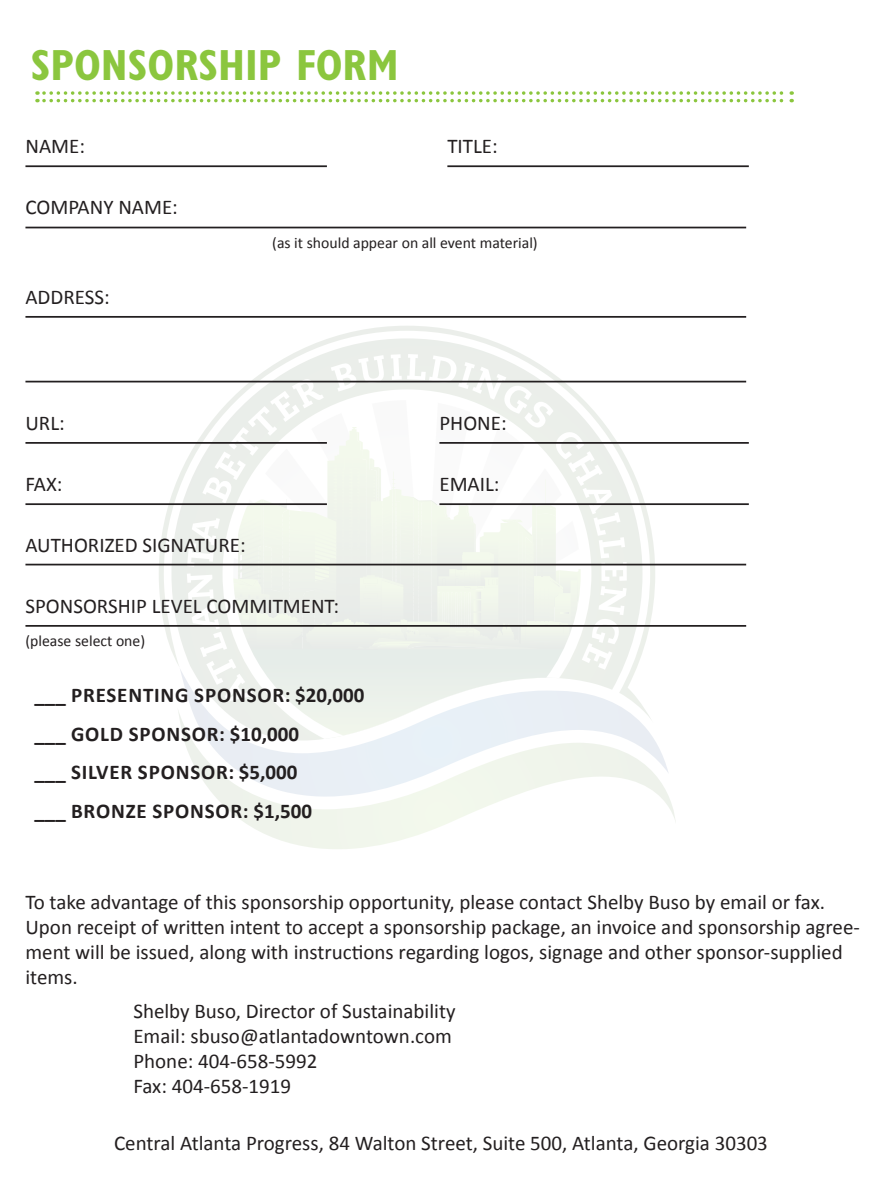
<style>
.page{position:relative;width:882px;height:1197px;background:#fff}
.page>*{position:absolute;margin:0;border:0;box-sizing:border-box;transform-origin:0 0}
.t1{font:700 condensed 43.75px "Gill Sans";color:#8bc63e}
.t2{font:21px/25.2px "Calibri";color:#231f20}
.t3{font:700 21px "Calibri";letter-spacing:.04em;color:#231f20}
.t4{font:15.75px "Calibri";color:#231f20}
</style>
<div class="page">
<svg style="left:159px;top:326px;width:496px;height:323px"></svg>
<svg style="left:171px;top:338px;width:472px;height:330px"></svg>
<svg style="left:178px;top:711px;width:498px;height:138px"></svg>
<svg style="left:180px;top:668px;width:489px;height:129px"></svg>
<svg style="left:187px;top:354px;width:440px;height:383px"></svg>
<svg style="left:223px;top:389px;width:368px;height:350px;fill:#f0f4ec"></svg>
<hr style="left:25px;top:564px;width:721px;height:1px;background:#231f20">
<svg style="left:44px;top:91px;width:748px;height:11px"></svg>
<hr style="left:25px;top:227px;width:721px;height:1px;background:#231f20">
<hr style="left:25px;top:316px;width:721px;height:2px;background:#231f20">
<hr style="left:25px;top:381px;width:721px;height:1px;background:#231f20">
<hr style="left:25px;top:165px;width:302px;height:2px;background:#231f20">
<hr style="left:447px;top:165px;width:302px;height:2px;background:#231f20">
<hr style="left:25px;top:442px;width:302px;height:2px;background:#231f20">
<hr style="left:439px;top:442px;width:310px;height:2px;background:#231f20">
<hr style="left:25px;top:625px;width:721px;height:2px;background:#231f20">
<hr style="left:25px;top:503px;width:302px;height:2px;background:#231f20">
<hr style="left:439px;top:503px;width:310px;height:2px;background:#231f20">
<p class="t1" style="left:31px;top:39px;width:369px">SPONSORSHIP FORM</p>
<p class="t2" style="left:25px;top:134px;width:61px">NAME:</p>
<p class="t2" style="left:447px;top:134px;width:52px">TITLE:</p>
<p class="t2" style="left:25px;top:195px;width:154px">COMPANY NAME:</p>
<p class="t2" style="left:25px;top:284px;width:86px">ADDRESS:</p>
<p class="t4" style="left:272px;top:233px;width:267px">(as it should appear on all event material)</p>
<p class="t2" style="left:25px;top:410px;width:41px">URL:</p>
<p class="t2" style="left:439px;top:410px;width:69px">PHONE:</p>
<p class="t2" style="left:25px;top:472px;width:39px">FAX:</p>
<p class="t2" style="left:25px;top:533px;width:222px">AUTHORIZED SIGNATURE:</p>
<p class="t2" style="left:25px;top:593px;width:315px">SPONSORSHIP LEVEL COMMITMENT:</p>
<p class="t4" style="left:25px;top:631px;width:121px">(please select one)</p>
<p class="t3" style="left:35px;top:682px;width:331px">___ PRESENTING SPONSOR: $20,000</p>
<p class="t3" style="left:35px;top:720px;width:266px">___ GOLD SPONSOR: $10,000</p>
<p class="t3" style="left:35px;top:759px;width:265px">___ SILVER SPONSOR: $5,000</p>
<p class="t3" style="left:35px;top:797px;width:279px">___ BRONZE SPONSOR: $1,500</p>
<p class="t2" style="left:439px;top:472px;width:62px">EMAIL:</p>
<p class="t2" style="left:25px;top:889px;width:836px">To take advantage of this sponsorship opportunity, please contact Shelby Buso by email or fax.<br>Upon receipt of written intent to accept a sponsorship package, an invoice and sponsorship agree&shy;ment will be issued, along with instructions regarding logos, signage and other sponsor-supplied items.</p>
<p class="t2" style="left:133px;top:998px;width:324px">Shelby Buso, Director of Sustainability</p>
<p class="t2" style="left:133px;top:1024px;width:320px">Email: sbuso@atlantadowntown.com</p>
<p class="t2" style="left:133px;top:1049px;width:186px">Phone: 404-658-5992</p>
<p class="t2" style="left:133px;top:1074px;width:159px">Fax: 404-658-1919</p>
<p class="t2" style="left:114px;top:1130px;width:655px">Central Atlanta Progress, 84 Walton Street, Suite 500, Atlanta, Georgia 30303</p>
</div>
